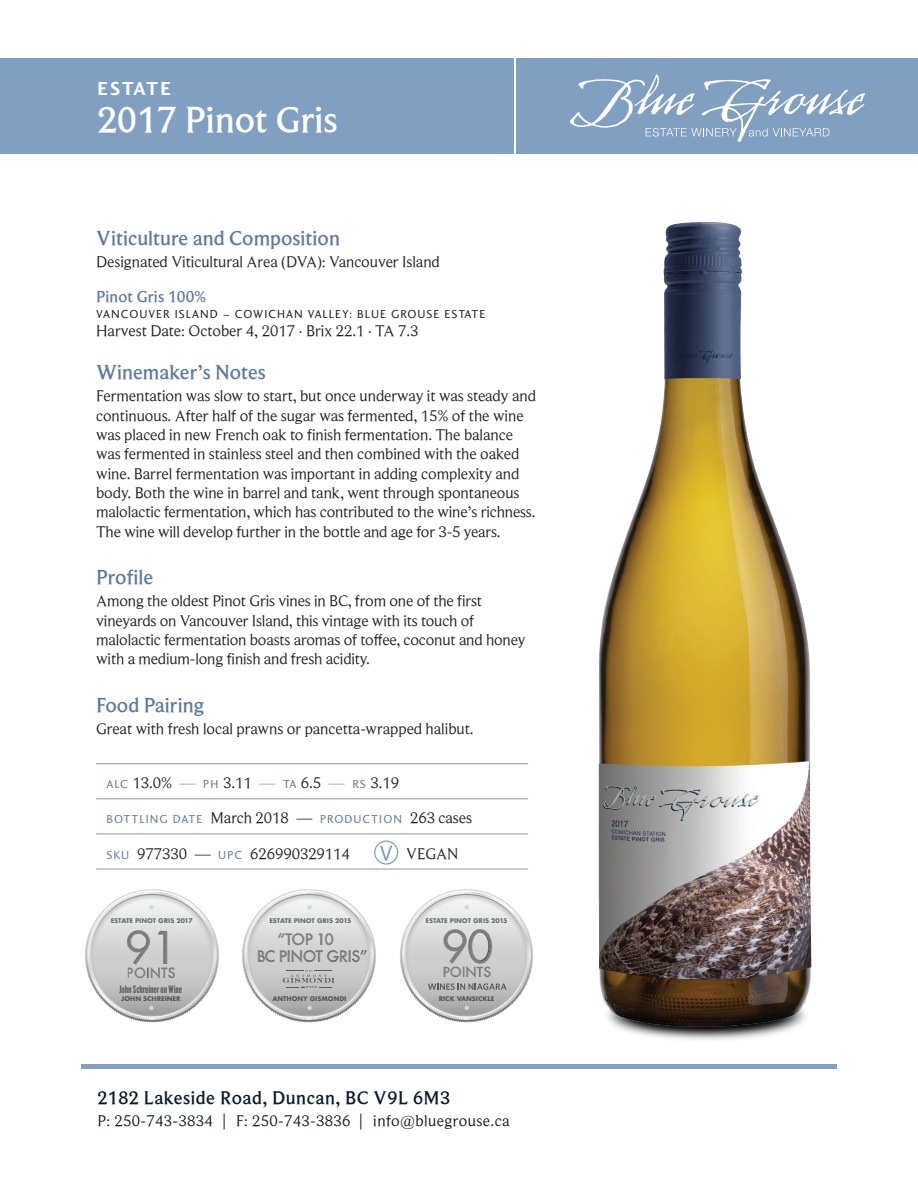
<style>
.page{position:relative;width:918px;height:1188px;background:#fff}
.page>*{position:absolute;margin:0;border:0;box-sizing:border-box;transform-origin:0 0}
.t1{font:43.95px "Futura";color:#7c7e81}
.t2{font:500 37.5px "Beaufort";color:#fff}
.t3{font:500 21px "Beaufort";color:#5e7b9e}
.t4{font:700 19.5px "Charlotte Sans Std";letter-spacing:.105em;color:#fff}
.t5{font:500 18.9px "Beaufort";letter-spacing:.025em;color:#0a1a29}
.t6{font:500 16.5px "Beaufort";letter-spacing:.01em;color:#5e7b9e}
.t7{font:15.9px/19.4px "Beaufort";letter-spacing:-.005em;color:#231f20}
.t8{font:15.9px "Beaufort";letter-spacing:.02em;color:#0a1a29}
.t9{font:500 15.3px/17.1px "Futura";letter-spacing:-.04em;color:#7c7e81}
.t10{font:500 13.5px "Futura";letter-spacing:-.01em;color:#7c7e81}
.t11{font:12px "Charlotte Sans Std";letter-spacing:.085em;color:#231f20}
.t12{font:12px "Charlotte Sans Std";letter-spacing:.09em;color:#5e7b9e}
.t13{font:10.2px "League Gothic";letter-spacing:-.01em;color:#57585a}
.t14{font:700 6.3px "Futura";letter-spacing:-.01em;color:#6c6d70}
.t15{font:700 6.3px "Futura";letter-spacing:-.01em;color:#57585a}
.s1{font-family:"Charlotte Sans Std";font-size:12px;color:#5e7b9e}
.s2{color:#9d9fa2}
.s3{font-family:"Beaufort";font-size:15.9px;color:#231f20}
</style>
<div class="page">
<div style="left:0;top:58px;width:514px;height:96px;background:#809fc1"></div>
<div style="left:517px;top:58px;width:401px;height:96px;background:#809fc1"></div>
<svg style="left:570px;top:74px;width:295px;height:68px"></svg>
<hr style="left:81px;top:1065px;width:756px;height:4px;background:#809fc1">
<img style="left:598px;top:222px;width:214px;height:818px">
<hr style="left:96px;top:799px;width:432px;height:1px;background:#939598">
<hr style="left:96px;top:834px;width:432px;height:1px;background:#939598">
<hr style="left:96px;top:869px;width:432px;height:1px;background:#939598">
<hr style="left:96px;top:763px;width:432px;height:1px;background:#939598">
<div style="left:374px;top:840px;width:24px;height:25px;border:1px solid #809fc1;border-radius:50%"></div>
<svg style="left:380px;top:846px;width:12px;height:15px"></svg>
<img style="left:242px;top:889px;width:134px;height:134px">
<svg style="left:258px;top:933px;width:109px;height:30px;background:#d1d0d0"></svg>
<img style="left:85px;top:889px;width:134px;height:134px">
<img style="left:400px;top:889px;width:134px;height:134px">
<svg style="left:307px;top:905px;width:5px;height:4px"></svg>
<svg style="left:307px;top:1006px;width:5px;height:4px"></svg>
<svg style="left:465px;top:905px;width:4px;height:4px"></svg>
<svg style="left:465px;top:1006px;width:4px;height:4px"></svg>
<svg style="left:149px;top:905px;width:5px;height:4px"></svg>
<svg style="left:149px;top:1006px;width:5px;height:4px"></svg>
<svg style="left:443px;top:929px;width:49px;height:48px;background:#cfcfce"></svg>
<svg style="left:128px;top:930px;width:47px;height:49px;background:#cfcfce"></svg>
<svg style="left:428px;top:983px;width:79px;height:7px"></svg>
<svg style="left:283px;top:970px;width:52px;height:19px"></svg>
<p class="t4" style="left:97px;top:77px;width:75px">ESTATE</p>
<h2 class="t2" style="left:97px;top:99px;width:242px">2017 Pinot Gris</h2>
<h3 class="t3" style="left:96px;top:227px;width:245px">Viticulture and Composition</h3>
<p class="t7" style="left:96px;top:252px;width:345px">Designated Viticultural Area (DVA): Vancouver Island</p>
<p class="t6" style="left:96px;top:288px;width:112px">Pinot Gris 100%</p>
<p class="t11" style="left:96px;top:307px;width:391px">VANCOUVER ISLAND – COWICHAN VALLEY: BLUE GROUSE ESTATE</p>
<p class="t7" style="left:96px;top:321px;width:324px">Harvest Date: October 4, 2017 · Brix 22.1 · TA 7.3</p>
<h3 class="t3" style="left:96px;top:361px;width:171px">Winemaker’s Notes</h3>
<p class="t7" style="left:96px;top:386px;width:441px">Fermentation was slow to start, but once underway it was steady and continuous. After half of the sugar was fermented, 15% of the wine was placed in new French oak to finish fermentation. The balance was fermented in stainless steel and then combined with the oaked wine. Barrel fermentation was important in adding complexity and body. Both the wine in barrel and tank, went through spontaneous malolactic fermentation, which has contributed to the wine’s richness.<br>The wine will develop further in the bottle and age for 3-5 years.</p>
<h3 class="t3" style="left:96px;top:566px;width:59px">Profile</h3>
<p class="t7" style="left:96px;top:591px;width:431px">Among the oldest Pinot Gris vines in BC, from one of the first vineyards on Vancouver Island, this vintage with its touch of malolactic fermentation boasts aromas of toffee, coconut and honey with a medium-long finish and fresh acidity.</p>
<h3 class="t3" style="left:96px;top:693px;width:110px">Food Pairing</h3>
<p class="t7" style="left:96px;top:719px;width:379px">Great with fresh local prawns or pancetta-wrapped halibut.</p>
<p class="t7" style="left:106px;top:773px;width:294px"><span class="s1">ALC</span> 13.0% <span class="s2">—</span> <span class="s1">PH</span> 3.11 <span class="s2">—</span> <span class="s1">TA</span> 6.5 <span class="s2">—</span> <span class="s1">RS</span> 3.19</p>
<p class="t12" style="left:106px;top:813px;width:367px">BOTTLING DATE <span class="s3">March 2018 —</span> PRODUCTION <span class="s3">263 cases</span></p>
<p class="t7" style="left:106px;top:844px;width:245px"><span class="s1">SKU</span> 977330 — <span class="s1">UPC</span> 626990329114</p>
<p class="t7" style="left:406px;top:844px;width:54px">VEGAN</p>
<p class="t14" style="left:111px;top:916px;width:84px">ESTATE PINOT GRIS 2017</p>
<p class="t14" style="left:269px;top:916px;width:84px">ESTATE PINOT GRIS 2015</p>
<p class="t14" style="left:425px;top:916px;width:84px">ESTATE PINOT GRIS 2015</p>
<h1 class="t1" style="left:441px;top:916px;width:54px">90</h1>
<p class="t10" style="left:443px;top:962px;width:50px">POINTS</p>
<p class="t15" style="left:121px;top:994px;width:61px">JOHN SCHREINER</p>
<h1 class="t1" style="left:126px;top:918px;width:54px">91</h1>
<p class="t10" style="left:127px;top:964px;width:50px">POINTS</p>
<p class="t9" style="left:256px;top:931px;width:113px;text-indent:21px">“TOP 10<br>BC PINOT GRIS”</p>
<p class="t15" style="left:273px;top:994px;width:75px">ANTHONY GISMONDI</p>
<p class="t15" style="left:439px;top:994px;width:57px">RICK VANSICKLE</p>
<p class="t13" style="left:119px;top:983px;width:64px">John Schreiner on Wine</p>
<p class="t5" style="left:97px;top:1087px;width:354px">2182 Lakeside Road, Duncan, BC V9L 6M3</p>
<p class="t8" style="left:97px;top:1112px;width:414px">P: 250-743-3834 | F: 250-743-3836 | info@bluegrouse.ca</p>
</div>
